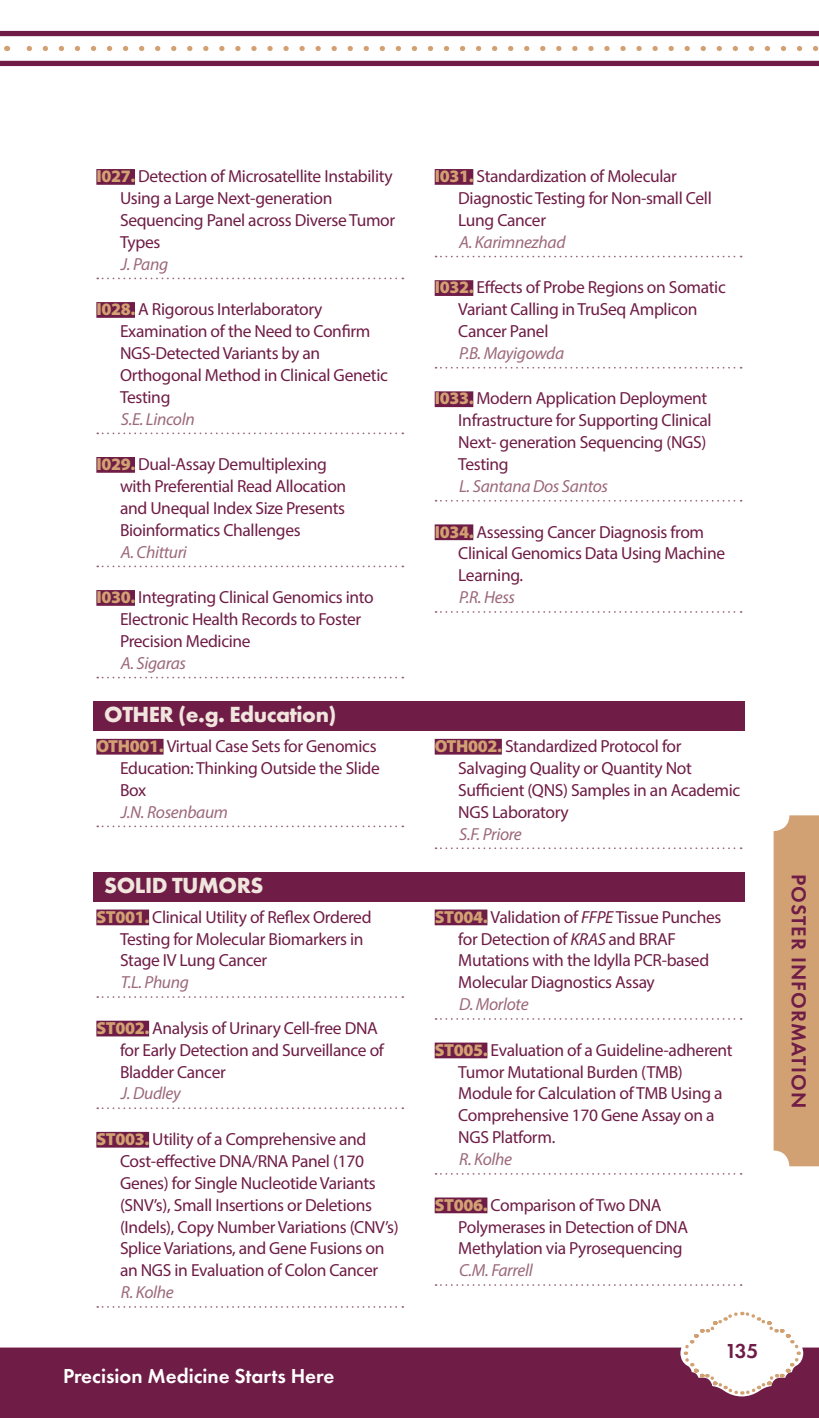
<style>
.page{position:relative;width:819px;height:1418px;background:#fff}
.page>*{position:absolute;margin:0;border:0;box-sizing:border-box;transform-origin:0 0}
.Committee_Sections{font:700 22.75px "Futura PT";letter-spacing:-.02em;color:#f0e6de}
.t1{font:600 21px "Futura PT";color:#fff}
.Tab_Text{font:600 21px "Futura PT";letter-spacing:.05em;color:#6f1d46}
.Poster_List_with_GRE{font:17.5px/21.9px "Myriad Pro";letter-spacing:-.02em;color:#6f1d46}
.Poster_Name{font:italic 17.5px "Myriad Pro";letter-spacing:-.02em;color:#9c697a}
.s1{font-weight:900;color:#d2a173}
.s2{font-style:italic}
</style>
<div class="page">
<div style="left:96px;top:169px;width:39px;height:16px;background:#6f1d46"></div>
<svg style="left:97px;top:277px;width:306px;height:2px"></svg>
<div style="left:96px;top:302px;width:39px;height:16px;background:#6f1d46"></div>
<svg style="left:97px;top:432px;width:306px;height:2px"></svg>
<div style="left:96px;top:457px;width:39px;height:16px;background:#6f1d46"></div>
<svg style="left:97px;top:565px;width:306px;height:2px"></svg>
<div style="left:96px;top:590px;width:39px;height:16px;background:#6f1d46"></div>
<svg style="left:97px;top:676px;width:306px;height:2px"></svg>
<div style="left:435px;top:169px;width:38px;height:16px;background:#6f1d46"></div>
<svg style="left:436px;top:256px;width:306px;height:1px"></svg>
<div style="left:435px;top:280px;width:38px;height:16px;background:#6f1d46"></div>
<svg style="left:436px;top:367px;width:306px;height:1px"></svg>
<div style="left:435px;top:391px;width:38px;height:16px;background:#6f1d46"></div>
<svg style="left:436px;top:500px;width:306px;height:1px"></svg>
<div style="left:435px;top:524px;width:38px;height:16px;background:#6f1d46"></div>
<svg style="left:436px;top:611px;width:306px;height:2px"></svg>
<div style="left:93px;top:701px;width:652px;height:30px;background:#6f1d46"></div>
<div style="left:96px;top:739px;width:68px;height:15px;background:#6f1d46"></div>
<svg style="left:97px;top:825px;width:306px;height:2px"></svg>
<div style="left:435px;top:739px;width:67px;height:15px;background:#6f1d46"></div>
<svg style="left:436px;top:847px;width:306px;height:2px"></svg>
<div style="left:93px;top:872px;width:652px;height:29px;background:#6f1d46"></div>
<div style="left:96px;top:909px;width:53px;height:16px;background:#6f1d46"></div>
<svg style="left:97px;top:996px;width:306px;height:2px"></svg>
<div style="left:96px;top:1020px;width:53px;height:16px;background:#6f1d46"></div>
<svg style="left:97px;top:1107px;width:306px;height:2px"></svg>
<div style="left:96px;top:1131px;width:53px;height:16px;background:#6f1d46"></div>
<svg style="left:97px;top:1306px;width:306px;height:1px"></svg>
<div style="left:435px;top:909px;width:52px;height:16px;background:#6f1d46"></div>
<svg style="left:436px;top:1018px;width:306px;height:1px"></svg>
<div style="left:435px;top:1042px;width:52px;height:16px;background:#6f1d46"></div>
<svg style="left:436px;top:1173px;width:306px;height:1px"></svg>
<div style="left:435px;top:1197px;width:52px;height:16px;background:#6f1d46"></div>
<svg style="left:436px;top:1284px;width:306px;height:1px"></svg>
<div style="left:774px;top:815px;width:45px;height:351px;background:#d2a173"></div>
<div style="left:0;top:1347px;width:819px;height:71px;background:#6f1d46"></div>
<svg style="left:682px;top:1311px;width:120px;height:85px"></svg>
<svg style="left:26px;top:46px;width:793px;height:5px"></svg>
<div style="left:0;top:31px;width:819px;height:5px;background:#6f1d46"></div>
<div style="left:0;top:61px;width:819px;height:5px;background:#6f1d46"></div>
<p class="Poster_List_with_GRE" style="left:120px;top:165px;width:277px;text-indent:-24px"><span class="s1">I027.</span> Detection of Microsatellite Instability<br>Using a Large Next-generation<br>Sequencing Panel across Diverse Tumor<br>Types</p>
<p class="Poster_Name" style="left:121px;top:253px;width:49px">J. Pang</p>
<p class="Poster_List_with_GRE" style="left:120px;top:298px;width:269px;text-indent:-24px"><span class="s1">I028.</span> A Rigorous Interlaboratory<br>Examination of the Need to Confirm<br>NGS-Detected Variants by an<br>Orthogonal Method in Clinical Genetic<br>Testing</p>
<p class="Poster_Name" style="left:121px;top:408px;width:75px">S.E. Lincoln</p>
<p class="Poster_List_with_GRE" style="left:120px;top:453px;width:228px;text-indent:-24px"><span class="s1">I029.</span> Dual-Assay Demultiplexing with Preferential Read Allocation and Unequal Index Size Presents<br>Bioinformatics Challenges</p>
<p class="Poster_Name" style="left:121px;top:541px;width:68px">A. Chitturi</p>
<p class="Poster_List_with_GRE" style="left:120px;top:586px;width:255px;text-indent:-24px"><span class="s1">I030.</span> Integrating Clinical Genomics into<br>Electronic Health Records to Foster<br>Precision Medicine</p>
<p class="Poster_Name" style="left:121px;top:652px;width:67px">A. Sigaras</p>
<p class="Committee_Sections" style="left:104px;top:700px;width:234px">OTHER (e.g. Education)</p>
<p class="Poster_List_with_GRE" style="left:120px;top:735px;width:261px;text-indent:-24px"><span class="s1">OTH001.</span> Virtual Case Sets for Genomics<br>Education: Thinking Outside the Slide<br>Box</p>
<p class="Poster_Name" style="left:121px;top:801px;width:109px">J.N. Rosenbaum</p>
<p class="Committee_Sections" style="left:104px;top:870px;width:161px">SOLID TUMORS</p>
<p class="Poster_List_with_GRE" style="left:120px;top:905px;width:253px;text-indent:-24px"><span class="s1">ST001.</span> Clinical Utility of Reflex Ordered<br>Testing for Molecular Biomarkers in<br>Stage IV Lung Cancer</p>
<p class="Poster_Name" style="left:121px;top:971px;width:70px">T.L. Phung</p>
<p class="Poster_List_with_GRE" style="left:120px;top:1016px;width:266px;text-indent:-24px"><span class="s1">ST002.</span> Analysis of Urinary Cell-free DNA for Early Detection and Surveillance of<br>Bladder Cancer</p>
<p class="Poster_Name" style="left:121px;top:1082px;width:61px">J. Dudley</p>
<p class="Poster_List_with_GRE" style="left:120px;top:1128px;width:280px;text-indent:-24px"><span class="s1">ST003.</span> Utility of a Comprehensive and Cost-effective DNA/RNA Panel (170<br>Genes) for Single Nucleotide Variants (SNV’s), Small Insertions or Deletions (Indels), Copy Number Variations (CNV’s)<br>Splice Variations, and Gene Fusions on an NGS in Evaluation of Colon Cancer</p>
<p class="Poster_Name" style="left:121px;top:1281px;width:54px">R. Kolhe</p>
<p class="t1" style="left:63px;top:1363px;width:273px">Precision Medicine Starts Here</p>
<p class="Poster_List_with_GRE" style="left:458px;top:165px;width:255px;text-indent:-24px"><span class="s1">I031.</span> Standardization of Molecular<br>Diagnostic Testing for Non-small Cell<br>Lung Cancer</p>
<p class="Poster_Name" style="left:459px;top:231px;width:108px">A. Karimnezhad</p>
<p class="Poster_List_with_GRE" style="left:458px;top:276px;width:269px;text-indent:-24px"><span class="s1">I032.</span> Effects of Probe Regions on Somatic<br>Variant Calling in TruSeq Amplicon<br>Cancer Panel</p>
<p class="Poster_Name" style="left:459px;top:342px;width:107px">P.B. Mayigowda</p>
<p class="Poster_List_with_GRE" style="left:458px;top:387px;width:255px;text-indent:-24px"><span class="s1">I033.</span> Modern Application Deployment<br>Infrastructure for Supporting Clinical<br>Next- generation Sequencing (NGS)<br>Testing</p>
<p class="Poster_Name" style="left:459px;top:475px;width:150px">L. Santana Dos Santos</p>
<p class="Poster_List_with_GRE" style="left:458px;top:520px;width:268px;text-indent:-24px"><span class="s1">I034.</span> Assessing Cancer Diagnosis from<br>Clinical Genomics Data Using Machine<br>Learning.</p>
<p class="Poster_Name" style="left:459px;top:586px;width:57px">P.R. Hess</p>
<p class="Poster_List_with_GRE" style="left:458px;top:735px;width:283px;text-indent:-24px"><span class="s1">OTH002.</span> Standardized Protocol for<br>Salvaging Quality or Quantity Not<br>Sufficient (QNS) Samples in an Academic<br>NGS Laboratory</p>
<p class="Poster_Name" style="left:459px;top:823px;width:64px">S.F. Priore</p>
<p class="Poster_List_with_GRE" style="left:458px;top:905px;width:265px;text-indent:-24px"><span class="s1">ST004.</span> Validation of <span class="s2">FFPE</span> Tissue Punches for Detection of <span class="s2">KRAS</span> and BRAF Mutations with the Idylla PCR-based Molecular Diagnostics Assay</p>
<p class="Poster_Name" style="left:459px;top:993px;width:71px">D. Morlote</p>
<p class="Poster_List_with_GRE" style="left:458px;top:1038px;width:276px;text-indent:-24px"><span class="s1">ST005.</span> Evaluation of a Guideline-adherent<br>Tumor Mutational Burden (TMB)<br>Module for Calculation of TMB Using a<br>Comprehensive 170 Gene Assay on a<br>NGS Platform.</p>
<p class="Poster_Name" style="left:459px;top:1148px;width:54px">R. Kolhe</p>
<p class="Poster_List_with_GRE" style="left:458px;top:1193px;width:231px;text-indent:-24px"><span class="s1">ST006.</span> Comparison of Two DNA<br>Polymerases in Detection of DNA<br>Methylation via Pyrosequencing</p>
<p class="Poster_Name" style="left:459px;top:1259px;width:75px">C.M. Farrell</p>
<p class="Tab_Text" style="left:725px;top:1338px;width:35px">135</p>
<p class="Tab_Text" style="left:812px;top:873px;width:236px;rotate:90deg">POSTER INFORMATION</p>
</div>
